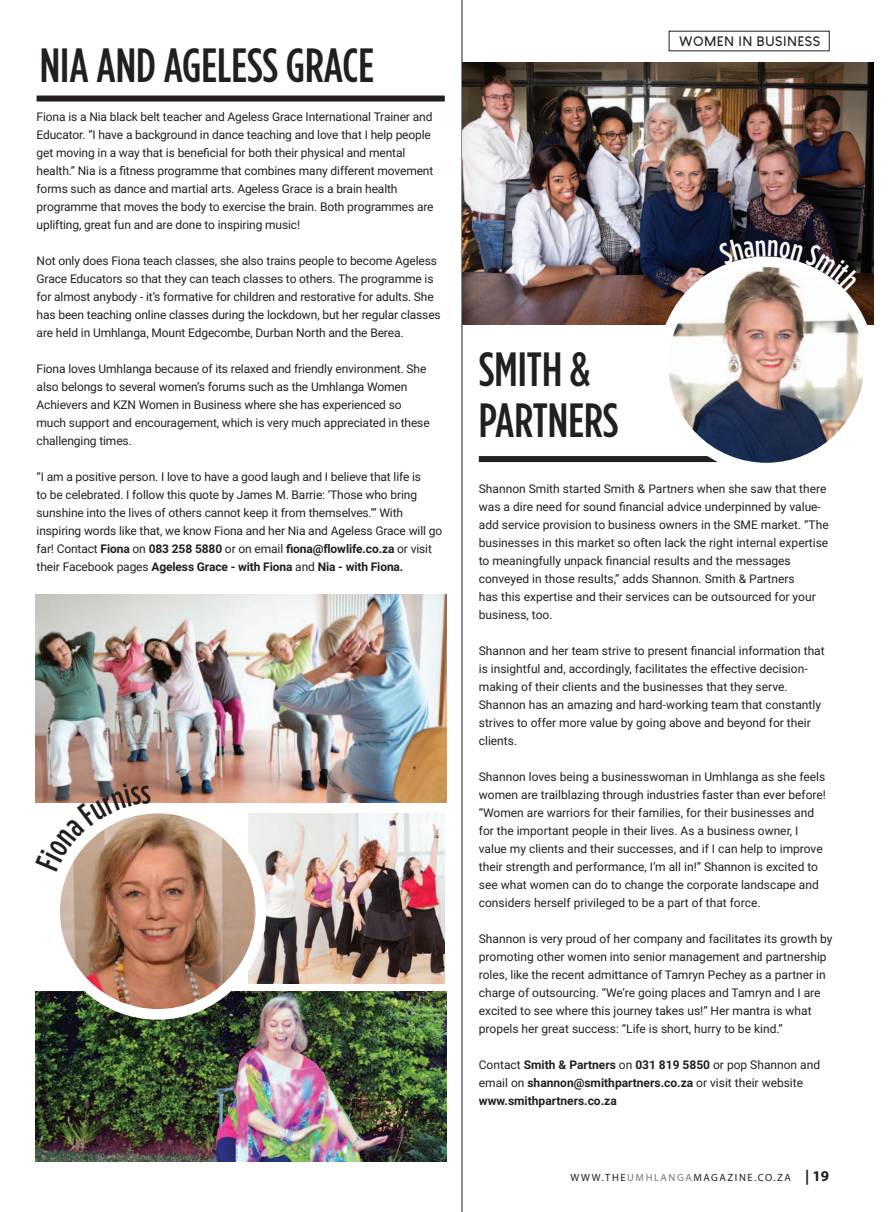
<style>
.page{position:relative;width:893px;height:1212px;background:#fff}
.page>*{position:absolute;margin:0;border:0;box-sizing:border-box;transform-origin:0 0}
.t1{font:500 48px/51px "Gotham Condensed";color:#231f20}
.t2{font:700 13.5px "Louis George Cafe";letter-spacing:.03em;color:#231f20}
.t3{font:12px/18px "Roboto";letter-spacing:-.005em;color:#231f20}
.t4{font:700 12px/18px "Roboto";color:#231f20}
.t5{font:10.5px "Myriad Pro";letter-spacing:.15em;color:#231f20}
.s1{font-weight:700}
.s2{font-weight:400}
.s3{color:#76787b}
.s4{font-weight:700;font-size:15px}
</style>
<div class="page">
<hr style="left:461px;top:0;width:2px;height:1212px;background:#8a8c8f">
<img style="left:35px;top:594px;width:412px;height:209px">
<img style="left:35px;top:991px;width:412px;height:170px">
<img style="left:277px;top:813px;width:168px;height:170px">
<img style="left:463px;top:63px;width:411px;height:261px">
<div style="left:37px;top:96px;width:408px;height:6px;background:#231f20"></div>
<div style="left:479px;top:456px;width:255px;height:6px;background:#231f20"></div>
<img style="left:39px;top:792px;width:238px;height:238px">
<svg style="left:656px;top:254px;width:218px;height:209px"></svg>
<img style="left:60px;top:813px;width:196px;height:196px;border-radius:98px">
<img style="left:668px;top:267px;width:196px;height:196px;border-radius:98px">
<svg style="left:35px;top:783px;width:116px;height:88px"></svg>
<svg style="left:718px;top:238px;width:143px;height:53px"></svg>
<h1 class="t1" style="left:40px;top:39px;width:336px">NIA AND AGELESS GRACE</h1>
<p class="t2" style="left:679px;top:32px;width:143px">WOMEN IN BUSINESS</p>
<p class="t3" style="left:37px;top:107px;width:399px">Fiona is a Nia black belt teacher and Ageless Grace International Trainer and Educator. “I have a background in dance teaching and love that I help people get moving in a way that is beneficial for both their physical and mental health.” Nia is a fitness programme that combines many different movement forms such as dance and martial arts. Ageless Grace is a brain health programme that moves the body to exercise the brain. Both programmes are uplifting, great fun and are done to inspiring music!</p>
<p class="t3" style="left:37px;top:251px;width:406px">Not only does Fiona teach classes, she also trains people to become Ageless Grace Educators so that they can teach classes to others. The programme is for almost anybody - it’s formative for children and restorative for adults. She has been teaching online classes during the lockdown, but her regular classes are held in Umhlanga, Mount Edgecombe, Durban North and the Berea.</p>
<p class="t3" style="left:37px;top:359px;width:395px">Fiona loves Umhlanga because of its relaxed and friendly environment. She also belongs to several women’s forums such as the Umhlanga Women Achievers and KZN Women in Business where she has experienced so much support and encouragement, which is very much appreciated in these challenging times.</p>
<p class="t3" style="left:37px;top:467px;width:407px">“I am a positive person. I love to have a good laugh and I believe that life is<br>to be celebrated. I follow this quote by James M. Barrie: ‘Those who bring sunshine into the lives of others cannot keep it from themselves.’” With inspiring words like that, we know Fiona and her Nia and Ageless Grace will go far! Contact <span class="s1">Fiona</span> on <span class="s1">083 258 5880</span> or on email <span class="s1">fiona@flowlife.co.za</span> or visit their Facebook pages <span class="s1">Ageless Grace - with Fiona</span> and <span class="s1">Nia - with Fiona.</span></p>
<p class="t3" style="left:479px;top:479px;width:351px">Shannon Smith started Smith &amp; Partners when she saw that there was a dire need for sound financial advice underpinned by value&shy;add service provision to business owners in the SME market. “The businesses in this market so often lack the right internal expertise to meaningfully unpack financial results and the messages conveyed in those results,” adds Shannon. Smith &amp; Partners<br>has this expertise and their services can be outsourced for your business, too.</p>
<p class="t3" style="left:479px;top:641px;width:347px">Shannon and her team strive to present financial information that is insightful and, accordingly, facilitates the effective decision&shy;making of their clients and the businesses that they serve.<br>Shannon has an amazing and hard-working team that constantly strives to offer more value by going above and beyond for their clients.</p>
<p class="t3" style="left:479px;top:767px;width:349px">Shannon loves being a businesswoman in Umhlanga as she feels women are trailblazing through industries faster than ever before! “Women are warriors for their families, for their businesses and for the important people in their lives. As a business owner, I value my clients and their successes, and if I can help to improve their strength and performance, I’m all in!” Shannon is excited to see what women can do to change the corporate landscape and considers herself privileged to be a part of that force.</p>
<p class="t3" style="left:479px;top:929px;width:355px">Shannon is very proud of her company and facilitates its growth by promoting other women into senior management and partnership roles, like the recent admittance of Tamryn Pechey as a partner in charge of outsourcing. “We’re going places and Tamryn and I are excited to see where this journey takes us!” Her mantra is what propels her great success: “Life is short, hurry to be kind.”</p>
<p class="t4" style="left:479px;top:1055px;width:343px"><span class="s2">Contact</span> Smith &amp; Partners <span class="s2">on</span> 031 819 5850 <span class="s2">or pop Shannon and email on</span> shannon@smithpartners.co.za <span class="s2">or visit their website </span>www.smithpartners.co.za</p>
<h1 class="t1" style="left:479px;top:342px;width:141px">SMITH &amp;<br>PARTNERS</h1>
<p class="t5" style="left:571px;top:1171px;width:260px">WWW.THE<span class="s3">UMHLANGA</span>MAGAZINE.CO.ZA <span class="s4">| 19</span></p>
</div>
